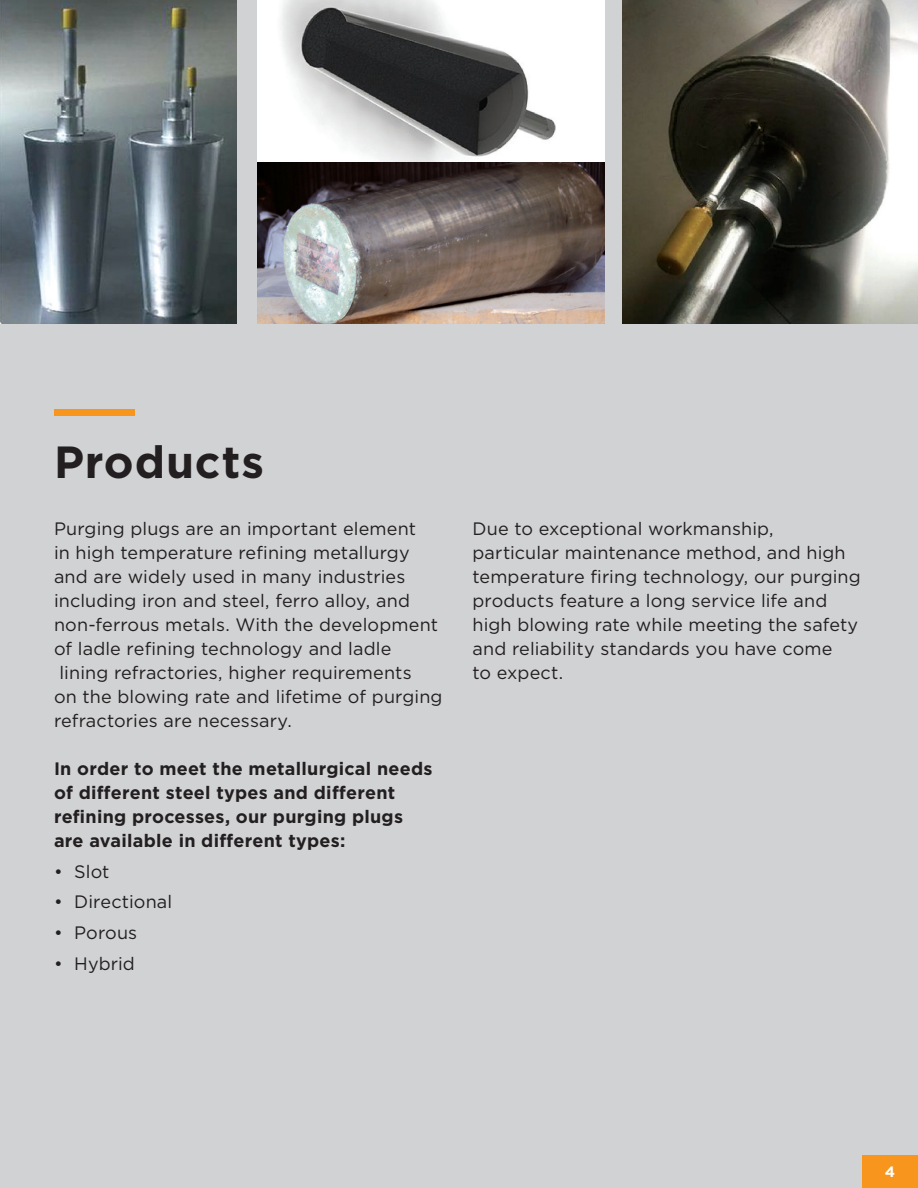
<style>
.page{position:relative;width:918px;height:1188px;background:#d1d2d4}
.page>*{position:absolute;margin:0;border:0;box-sizing:border-box;transform-origin:0 0}
.Headlines{font:700 45px "Gotham";letter-spacing:.02em;color:#231f20}
.body_copy{font:18px/24px "Gotham";letter-spacing:.005em;color:#231f20}
.body_copy-2{font:700 18px/24px "Gotham";letter-spacing:.015em;color:#231f20}
.t1{font:700 15px "Gotham";color:#fff}
</style>
<div class="page">
<img style="left:258px;top:0;width:346px;height:324px">
<img style="left:0;top:0;width:236px;height:324px">
<img style="left:623px;top:0;width:295px;height:324px">
<div style="left:54px;top:409px;width:81px;height:7px;background:#f7951d"></div>
<div style="left:862px;top:1155px;width:56px;height:33px;background:#f7951d"></div>
<p class="Headlines" style="left:54px;top:432px;width:211px">Products</p>
<p class="body_copy" style="left:54px;top:516px;width:364px">Purging plugs are an important element</p>
<p class="body_copy" style="left:54px;top:540px;width:357px">in high temperature refining metallurgy</p>
<p class="body_copy" style="left:54px;top:564px;width:353px">and are widely used in many industries</p>
<p class="body_copy" style="left:54px;top:588px;width:357px">including iron and steel, ferro alloy, and</p>
<p class="body_copy" style="left:54px;top:612px;width:386px">non-ferrous metals. With the development</p>
<p class="body_copy" style="left:54px;top:636px;width:339px">of ladle refining technology and ladle</p>
<p class="body_copy" style="left:60px;top:660px;width:354px">lining refractories, higher requirements</p>
<p class="body_copy" style="left:54px;top:684px;width:390px">on the blowing rate and lifetime of purging</p>
<p class="body_copy" style="left:54px;top:708px;width:239px">refractories are necessary.</p>
<p class="body_copy-2" style="left:54px;top:756px;width:380px">In order to meet the metallurgical needs of different steel types and different refining processes, our purging plugs are available in different types:</p>
<p class="body_copy" style="left:54px;top:859px;width:57px">• Slot</p>
<p class="body_copy" style="left:54px;top:890px;width:120px">• Directional</p>
<p class="body_copy" style="left:54px;top:920px;width:85px">• Porous</p>
<p class="body_copy" style="left:54px;top:951px;width:82px">• Hybrid</p>
<p class="body_copy" style="left:472px;top:516px;width:390px">Due to exceptional workmanship, particular maintenance method, and high temperature firing technology, our purging products feature a long service life and high blowing rate while meeting the safety and reliability standards you have come<br>to expect.</p>
<p class="t1" style="left:885px;top:1162px;width:12px">4</p>
</div>
